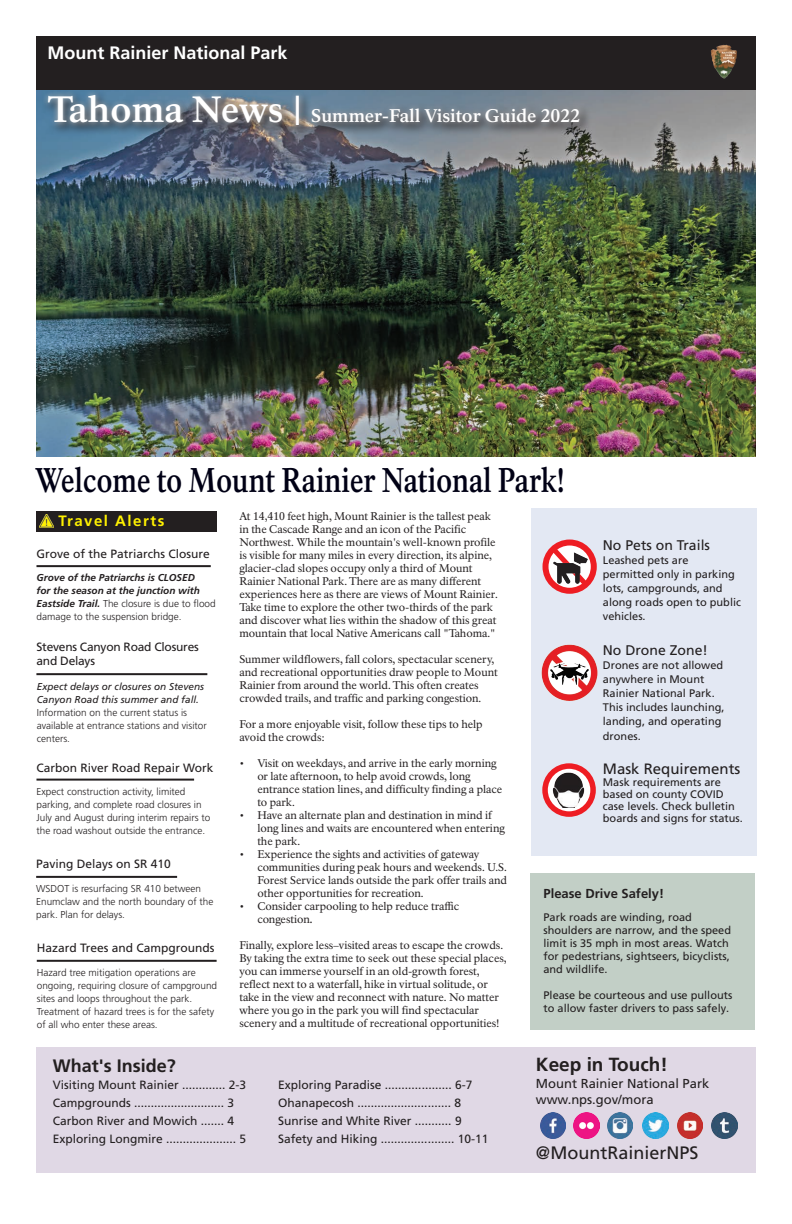
<style>
.page{position:relative;width:792px;height:1224px;background:#fff}
.page>*{position:absolute;margin:0;border:0;box-sizing:border-box;transform-origin:0 0}
.t1{font:700 33.8px "NPS Rawlinson OT Old";letter-spacing:-.01em;color:#000015;scale:.8 1}
.t2{font:700 19px "Frutiger LT Std";color:#231f20}
.t3{font:700 18px "NPS Rawlinson OT";letter-spacing:-.005em;color:#fff}
.t4{font:700 18px "Frutiger LT Std";color:#fff}
.t5{font:18px "Frutiger LT Std";color:#231f20}
.t6{font:700 18px "Frutiger LT Std";color:#231f20}
.t7{font:15px "Frutiger LT Std";color:#231f20}
.t8{font:700 15px "Frutiger LT Std";letter-spacing:.1em;color:#fff101}
.t9{font:14px "Frutiger LT Std";color:#231f20}
.t10{font:13px/15.6px "Frutiger LT Std";color:#231f20}
.t11{font:700 13px "Frutiger LT Std";color:#231f20}
.t12{font:12px/18px "Frutiger LT Std";color:#231f20}
.t13{font:12px/14.4px "Frutiger LT Std";letter-spacing:-.02em;color:#231f20}
.t14{font:11px/13px "NPS Rawlinson OT";letter-spacing:-.005em;color:#231f20}
.t15{font:11px/14px "Frutiger LT Std";color:#231f20}
.t16{font:300 10px/13px "Frutiger LT Std";color:#231f20}
.t17{font:italic 700 10px/13px "Frutiger LT Std";color:#231f20}
.t18{font:italic 10px/13px "Frutiger LT Std";color:#231f20}
.s1{font-size:36px}
.s2{font-weight:300;font-style:normal}
.s3{font-weight:700;font-style:italic}
</style>
<div class="page">
<div style="left:36px;top:1047px;width:720px;height:125px;background:#e0d8e5"></div>
<div style="left:530px;top:873px;width:225px;height:157px;background:#c2cfc6"></div>
<div style="left:531px;top:508px;width:225px;height:348px;background:#e3e8f3"></div>
<hr style="left:37px;top:960px;width:180px;height:2px;background:#231f20">
<hr style="left:36px;top:876px;width:141px;height:2px;background:#231f20">
<hr style="left:36px;top:673px;width:171px;height:2px;background:#231f20">
<hr style="left:36px;top:565px;width:175px;height:2px;background:#231f20">
<hr style="left:36px;top:779px;width:158px;height:2px;background:#231f20">
<img style="left:540px;top:1113px;width:26px;height:26px">
<img style="left:574px;top:1113px;width:25px;height:26px">
<img style="left:607px;top:1113px;width:26px;height:26px">
<img style="left:712px;top:1113px;width:25px;height:26px">
<img style="left:643px;top:1113px;width:25px;height:26px">
<img style="left:677px;top:1113px;width:26px;height:26px">
<img style="left:36px;top:89px;width:720px;height:367px">
<div style="left:36px;top:36px;width:720px;height:53px;background:#231f20"></div>
<img style="left:711px;top:45px;width:18px;height:34px">
<svg style="left:42px;top:89px;width:550px;height:49px;background:#6c7886"></svg>
<div style="left:42px;top:89px;width:544px;height:43px;background:#fff;opacity:.75"></div>
<div style="left:36px;top:511px;width:181px;height:21px;background:#231f20"></div>
<img style="left:39px;top:515px;width:15px;height:13px">
<div style="left:543px;top:540px;width:54px;height:54px;border:6px solid #ee1d23;border-radius:50%"></div>
<svg style="left:555px;top:543px;width:38px;height:49px"></svg>
<img style="left:546px;top:544px;width:46px;height:46px">
<img style="left:541px;top:644px;width:56px;height:57px">
<svg style="left:545px;top:766px;width:48px;height:48px"></svg>
<div style="left:542px;top:763px;width:54px;height:54px;border:6px solid #ee1d23;border-radius:50%"></div>
<img style="left:548px;top:771px;width:42px;height:37px">
<p class="t4" style="left:48px;top:42px;width:242px">Mount Rainier National Park</p>
<h1 class="t3" style="left:48px;top:105px;width:534px"><span class="s1">Tahoma News |</span> Summer-Fall Visitor Guide 2022</h1>
<p class="t1" style="left:35px;top:460px;width:664px">Welcome to Mount Rainier National Park!</p>
<p class="t8" style="left:59px;top:512px;width:107px">Travel Alerts</p>
<p class="t12" style="left:37px;top:545px;width:175px">Grove of the Patriarchs Closure</p>
<p class="t17" style="left:37px;top:571px;width:181px">Grove of the Patriarchs is CLOSED<br>for the season at the junction with Eastside Trail. <span class="s2">The closure is due to food damage to the suspension bridge.</span></p>
<p class="t13" style="left:37px;top:640px;width:164px">Stevens Canyon Road Closures and Delays</p>
<p class="t18" style="left:37px;top:680px;width:169px">Expect delays or closures on Stevens<br>Canyon Road this summer and fall.</p>
<p class="t16" style="left:37px;top:706px;width:172px">Information on the current status is available at entrance stations and visitor centers.</p>
<p class="t12" style="left:36px;top:759px;width:179px">Carbon River Road Repair Work</p>
<p class="t16" style="left:36px;top:785px;width:175px">Expect construction activity, limited parking, and complete road closures in July and August during interim repairs to the road washout outside the entrance.</p>
<p class="t12" style="left:36px;top:855px;width:136px">Paving Delays on SR 410</p>
<p class="t16" style="left:36px;top:882px;width:179px">WSDOT is resurfacing SR 410 between<br>Enumclaw and the north boundary of the park. Plan for delays.</p>
<p class="t12" style="left:37px;top:939px;width:179px">Hazard Trees and Campgrounds</p>
<p class="t16" style="left:37px;top:966px;width:182px">Hazard tree mitigation operations are ongoing, requiring closure of campground sites and loops throughout the park.<br>Treatment of hazard trees is for the safety of all who enter these areas.</p>
<p class="t6" style="left:53px;top:1055px;width:125px">What's Inside?</p>
<p class="t14" style="left:239px;top:510px;width:260px">At 14,410 feet high, Mount Rainier is the tallest peak in the Cascade Range and an icon of the Pacific Northwest. While the mountain's well-known profile is visible for many miles in every direction, its alpine, glacier-clad slopes occupy only a third of Mount Rainier National Park. There are as many different experiences here as there are views of Mount Rainier.<br>Take time to explore the other two-thirds of the park and discover what lies within the shadow of this great mountain that local Native Americans call "Tahoma."</p>
<p class="t14" style="left:239px;top:653px;width:260px">Summer wildflowers, fall colors, spectacular scenery, and recreational opportunities draw people to Mount Rainier from around the world. This often creates crowded trails, and traffic and parking congestion.</p>
<p class="t14" style="left:239px;top:718px;width:245px">For a more enjoyable visit, follow these tips to help avoid the crowds:</p>
<p class="t14" style="left:257px;top:757px;width:246px;text-indent:-18px">• Visit on weekdays, and arrive in the early morning or late afternoon, to help avoid crowds, long entrance station lines, and difficulty finding a place to park.</p>
<p class="t14" style="left:257px;top:809px;width:249px;text-indent:-18px">• Have an alternate plan and destination in mind if long lines and waits are encountered when entering the park.</p>
<p class="t14" style="left:257px;top:848px;width:251px;text-indent:-18px">• Experience the sights and activities of gateway communities during peak hours and weekends. U.S.<br>Forest Service lands outside the park offer trails and other opportunities for recreation.</p>
<p class="t14" style="left:257px;top:900px;width:203px;text-indent:-18px">• Consider carpooling to help reduce trafc congestion<span class="s3">.</span></p>
<p class="t14" style="left:239px;top:939px;width:269px">Finally, explore less–visited areas to escape the crowds.<br>By taking the extra time to seek out these special places, you can immerse yourself in an old-growth forest, reflect next to a waterfall, hike in virtual solitude, or take in the view and reconnect with nature. No matter where you go in the park you will find spectacular scenery and a multitude of recreational opportunities!</p>
<p class="t9" style="left:603px;top:537px;width:109px">No Pets on Trails</p>
<p class="t15" style="left:603px;top:553px;width:140px">Leashed pets are permitted only in parking lots, campgrounds, and along roads open to public vehicles.</p>
<p class="t9" style="left:603px;top:642px;width:107px">No Drone Zone!</p>
<p class="t15" style="left:603px;top:659px;width:123px">Drones are not allowed anywhere in Mount<br>Rainier National Park.<br>This includes launching, landing, and operating drones.</p>
<p class="t7" style="left:603px;top:760px;width:139px">Mask Requirements</p>
<p class="t15" style="left:603px;top:776px;width:141px;line-height:12px">Mask requirements are based on county COVID case levels. Check bulletin boards and signs for status.</p>
<p class="t11" style="left:543px;top:886px;width:122px">Please Drive Safely!</p>
<p class="t15" style="left:543px;top:910px;width:189px;line-height:13px">Park roads are winding, road shoulders are narrow, and the speed limit is 35 mph in most areas. Watch for pedestrians, sightseers, bicyclists, and wildlife.</p>
<p class="t15" style="left:543px;top:988px;width:190px;line-height:13px">Please be courteous and use pullouts to allow faster drivers to pass safely.</p>
<p class="t2" style="left:536px;top:1053px;width:133px">Keep in Touch!</p>
<p class="t10" style="left:536px;top:1076px;width:175px">Mount Rainier National Park www.nps.gov/mora</p>
<p class="t12" style="left:53px;top:1076px;width:195px">Visiting Mount Rainier ............. 2-3<br>Campgrounds ........................... 3<br>Carbon River and Mowich ....... 4<br>Exploring Longmire ..................... 5</p>
<p class="t12" style="left:278px;top:1076px;width:212px">Exploring Paradise .................... 6-7<br>Ohanapecosh ............................ 8<br>Sunrise and White River ........... 9<br>Safety and Hiking ...................... 10-11</p>
<p class="t5" style="left:536px;top:1142px;width:164px">@MountRainierNPS</p>
</div>
